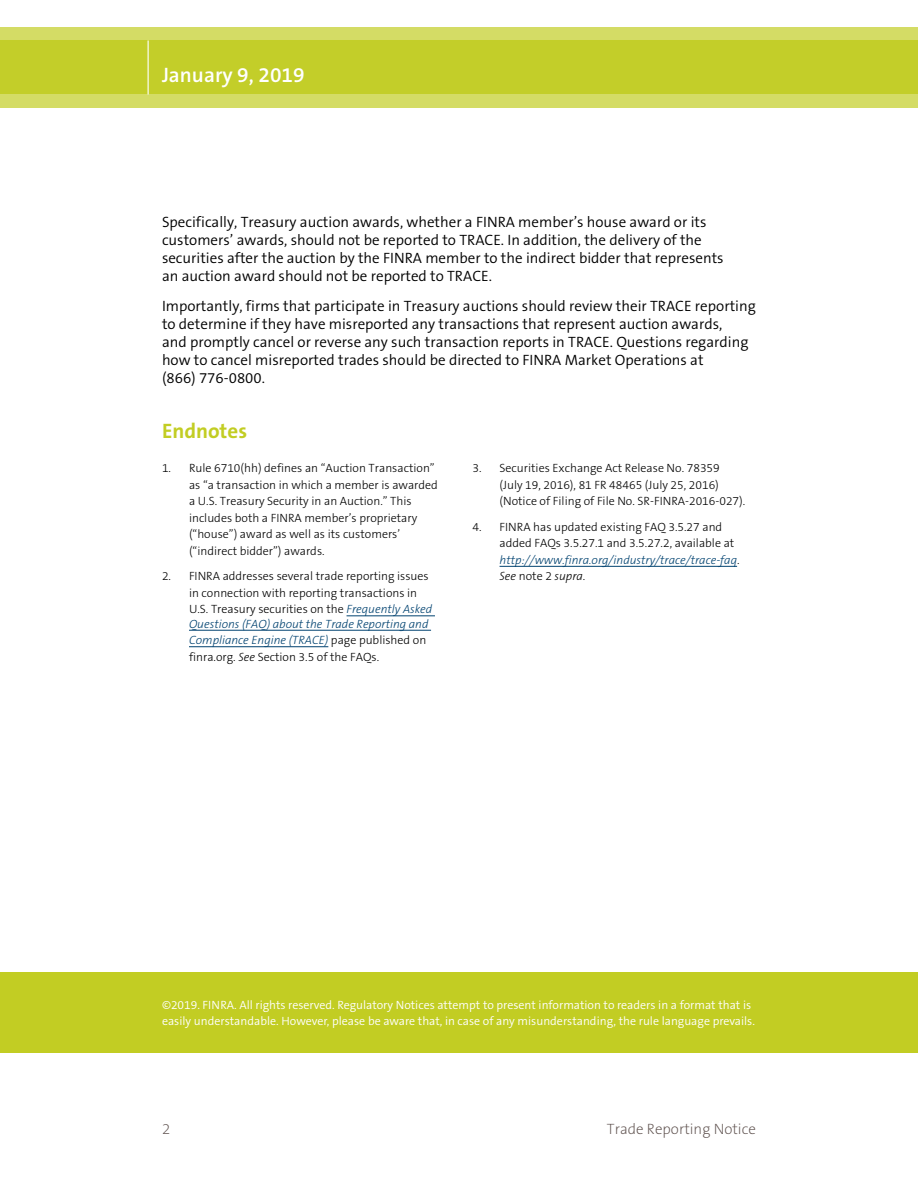
<style>
.page{position:relative;width:918px;height:1188px;background:#fff}
.page>*{position:absolute;margin:0;border:0;box-sizing:border-box;transform-origin:0 0}
.t1{font:600 21px "The Sans B6";color:#fff}
.t2{font:700 21px "The Sans B7";color:#c2cd23}
.t3{font:300 15px/18px "The Sans B4";color:#000}
.t4{font:200 15px "The Sans B2";color:#5e514e}
.t5{font:300 12px/16.5px "The Sans B3";color:#000}
.t6{font:300 12px/16.5px "The Sans B4";color:#fff}
.t7{font:italic 300 12px/16.5px "The Sans B3";color:#004270}
.s1{font-style:italic;color:#004270}
.s2{font-style:normal;color:#000}
.s3{color:#000}
.s4{font-style:italic}
</style>
<div class="page">
<div style="left:0;top:972px;width:918px;height:81px;background:#c2cd23"></div>
<svg style="left:0;top:27px;width:918px;height:81px;fill:#c3ce29"></svg>
<hr style="left:148px;top:40px;width:1px;height:54px;background:#fff">
<hr style="left:347px;top:616px;width:88px;height:1px;background:#004270">
<hr style="left:189px;top:630px;width:242px;height:1px;background:#004270">
<hr style="left:189px;top:646px;width:139px;height:1px;background:#004270">
<hr style="left:500px;top:566px;width:237px;height:1px;background:#004270">
<h1 class="t1" style="left:162px;top:64px;width:144px">January 9, 2019</h1>
<p class="t3" style="left:162px;top:213px;width:563px">Specifically, Treasury auction awards, whether a FINRA member’s house award or its customers’ awards, should not be reported to TRACE. In addition, the delivery of the securities after the auction by the FINRA member to the indirect bidder that represents an auction award should not be reported to TRACE.</p>
<p class="t3" style="left:162px;top:297px;width:595px">Importantly, firms that participate in Treasury auctions should review their TRACE reporting to determine if they have misreported any transactions that represent auction awards,<br>and promptly cancel or reverse any such transaction reports in TRACE. Questions regarding how to cancel misreported trades should be directed to FINRA Market Operations at<br>(866) 776-0800.</p>
<h1 class="t2" style="left:162px;top:420px;width:87px">Endnotes</h1>
<p class="t5" style="left:189px;top:460px;width:250px;text-indent:-27px">1. Rule 6710(hh) defines an “Auction Transaction” as “a transaction in which a member is awarded a U.S. Treasury Security in an Auction.” This includes both a FINRA member’s proprietary (“house”) award as well as its customers’ (“indirect bidder”) awards.</p>
<p class="t5" style="left:189px;top:568px;width:245px;text-indent:-27px">2. FINRA addresses several trade reporting issues in connection with reporting transactions in<br>U.S. Treasury securities on the <span class="s1">Frequently Asked</span></p>
<p class="t7" style="left:189px;top:616px;width:241px">Questions (FAQ) about the Trade Reporting and<br>Compliance Engine (TRACE) <span class="s2">page published on finra.org.</span> <span class="s3">See</span> <span class="s2">Section 3.5 of the FAQs.</span></p>
<p class="t5" style="left:500px;top:460px;width:247px;text-indent:-27px">3. Securities Exchange Act Release No. 78359 (July 19, 2016), 81 FR 48465 (July 25, 2016) (Notice of Filing of File No. SR-FINRA-2016-027).</p>
<p class="t5" style="left:500px;top:519px;width:242px;text-indent:-27px">4. FINRA has updated existing FAQ 3.5.27 and added FAQs 3.5.27.1 and 3.5.27.2, available at <span class="s1">http://www.finra.org/industry/trace/trace-faq</span>.<br><span class="s4">See</span> note 2 <span class="s4">supra</span>.</p>
<p class="t6" style="left:162px;top:997px;width:594px">©2019. FINRA. All rights reserved. Regulatory Notices attempt to present information to readers in a format that is easily understandable. However, please be aware that, in case of any misunderstanding, the rule language prevails.</p>
<p class="t4" style="left:162px;top:1121px;width:10px">2</p>
<p class="t4" style="left:607px;top:1121px;width:151px">Trade Reporting Notice</p>
</div>
